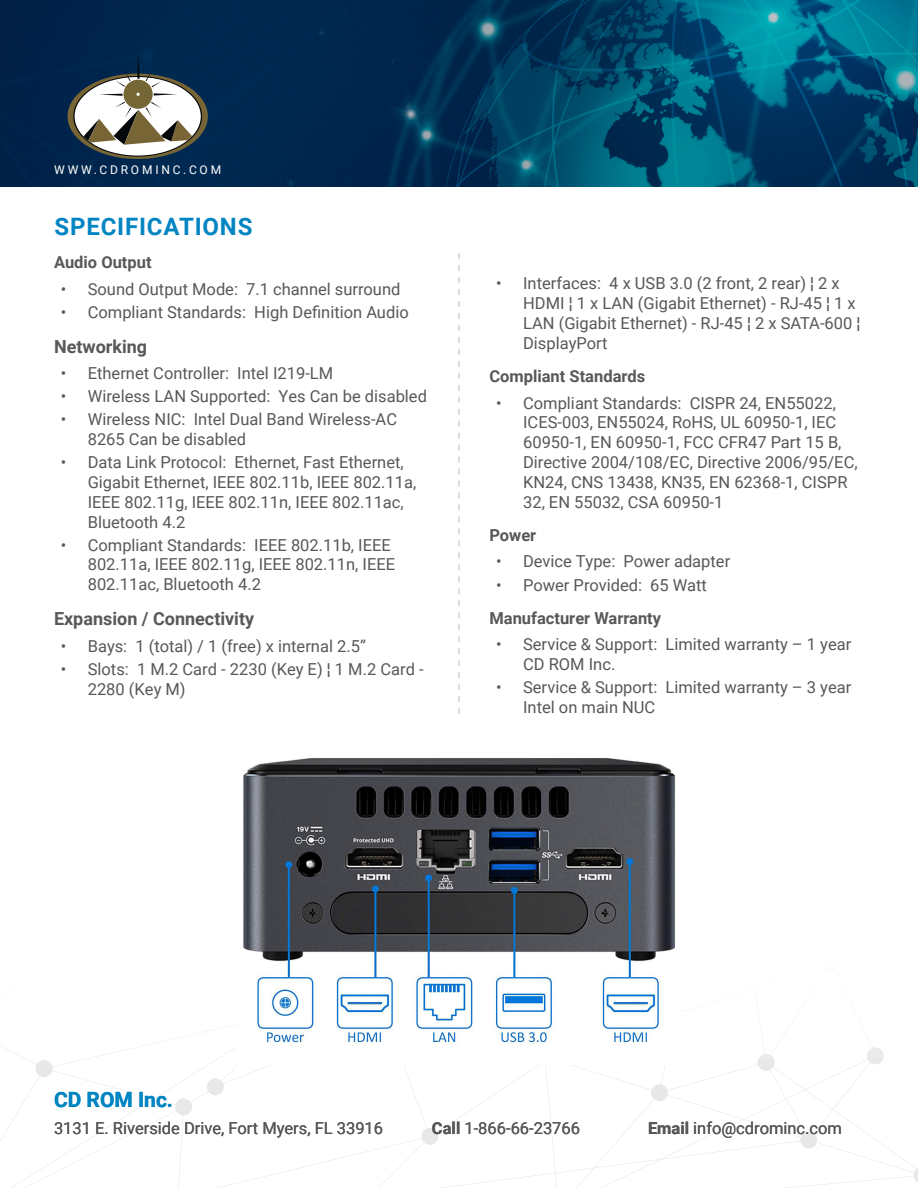
<style>
.page{position:relative;width:918px;height:1188px;background:#fff}
.page>*{position:absolute;margin:0;border:0;box-sizing:border-box;transform-origin:0 0}
.t1{font:700 24px "Roboto";letter-spacing:.035em;color:#0085c2}
.t2{font:700 21px "Roboto";color:#0085c2}
.t3{font:700 18px "Roboto";color:#57585a}
.t4{font:16.5px/19.8px "Roboto";color:#57585a}
.t5{font:700 16.5px "Roboto";color:#57585a}
.t6{font:12px "Roboto";letter-spacing:.235em;color:#fff}
.s1{font-weight:700}
</style>
<div class="page">
<svg style="left:0;top:0;width:918px;height:187px;background:#003d60"></svg>
<svg style="left:68px;top:54px;width:140px;height:105px"></svg>
<svg style="left:0;top:1035px;width:918px;height:153px"></svg>
<img style="left:238px;top:758px;width:442px;height:307px">
<svg style="left:458px;top:253px;width:2px;height:461px"></svg>
<p class="t6" style="left:54px;top:161px;width:168px">WWW.CDROMINC.COM</p>
<p class="t1" style="left:54px;top:209px;width:200px">SPECIFICATIONS</p>
<p class="t5" style="left:54px;top:251px;width:99px">Audio Output</p>
<p class="t4" style="left:61px;top:278px;width:341px">• Sound Output Mode: 7.1 channel surround</p>
<p class="t4" style="left:61px;top:301px;width:350px">• Compliant Standards: High Definition Audio</p>
<p class="t3" style="left:54px;top:334px;width:95px">Networking</p>
<p class="t4" style="left:61px;top:363px;width:274px">• Ethernet Controller: Intel I219-LM</p>
<p class="t4" style="left:61px;top:386px;width:368px">• Wireless LAN Supported: Yes Can be disabled</p>
<p class="t4" style="left:88px;top:409px;width:311px;text-indent:-27px">• Wireless NIC: Intel Dual Band Wireless-AC<br>8265 Can be disabled</p>
<p class="t4" style="left:88px;top:452px;width:330px;text-indent:-27px">• Data Link Protocol: Ethernet, Fast Ethernet, Gigabit Ethernet, IEEE 802.11b, IEEE 802.11a, IEEE 802.11g, IEEE 802.11n, IEEE 802.11ac, Bluetooth 4.2</p>
<p class="t4" style="left:88px;top:534px;width:309px;text-indent:-27px">• Compliant Standards: IEEE 802.11b, IEEE<br>802.11a, IEEE 802.11g, IEEE 802.11n, IEEE<br>802.11ac, Bluetooth 4.2</p>
<p class="t3" style="left:54px;top:606px;width:202px">Expansion / Connectivity</p>
<p class="t4" style="left:61px;top:635px;width:307px">• Bays: 1 (total) / 1 (free) x internal 2.5”</p>
<p class="t4" style="left:88px;top:659px;width:337px;text-indent:-27px">• Slots: 1 M.2 Card - 2230 (Key E) ¦ 1 M.2 Card -<br>2280 (Key M)</p>
<p class="t4" style="left:523px;top:273px;width:339px;text-indent:-27px">• Interfaces: 4 x USB 3.0 (2 front, 2 rear) ¦ 2 x HDMI ¦ 1 x LAN (Gigabit Ethernet) - RJ-45 ¦ 1 x LAN (Gigabit Ethernet) - RJ-45 ¦ 2 x SATA-600 ¦ DisplayPort</p>
<p class="t5" style="left:489px;top:365px;width:157px">Compliant Standards</p>
<p class="t4" style="left:523px;top:392px;width:336px;text-indent:-27px">• Compliant Standards: CISPR 24, EN55022, ICES-003, EN55024, RoHS, UL 60950-1, IEC 60950-1, EN 60950-1, FCC CFR47 Part 15 B, Directive 2004/108/EC, Directive 2006/95/EC, KN24, CNS 13438, KN35, EN 62368-1, CISPR 32, EN 55032, CSA 60950-1</p>
<p class="t5" style="left:489px;top:524px;width:48px">Power</p>
<p class="t4" style="left:496px;top:551px;width:236px">• Device Type: Power adapter</p>
<p class="t4" style="left:496px;top:574px;width:212px">• Power Provided: 65 Watt</p>
<p class="t5" style="left:489px;top:606px;width:173px">Manufacturer Warranty</p>
<p class="t4" style="left:523px;top:634px;width:330px;text-indent:-27px">• Service &amp; Support: Limited warranty – 1 year<br>CD ROM Inc.</p>
<p class="t4" style="left:523px;top:677px;width:330px;text-indent:-27px">• Service &amp; Support: Limited warranty – 3 year<br>Intel on main NUC</p>
<p class="t2" style="left:54px;top:1085px;width:121px">CD ROM Inc.</p>
<p class="t4" style="left:54px;top:1118px;width:331px">3131 E. Riverside Drive, Fort Myers, FL 33916</p>
<p class="t4" style="left:432px;top:1118px;width:150px"><span class="s1">Call</span> 1-866-66-23766</p>
<p class="t4" style="left:648px;top:1118px;width:196px"><span class="s1">Email</span> info@cdrominc.com</p>
</div>
